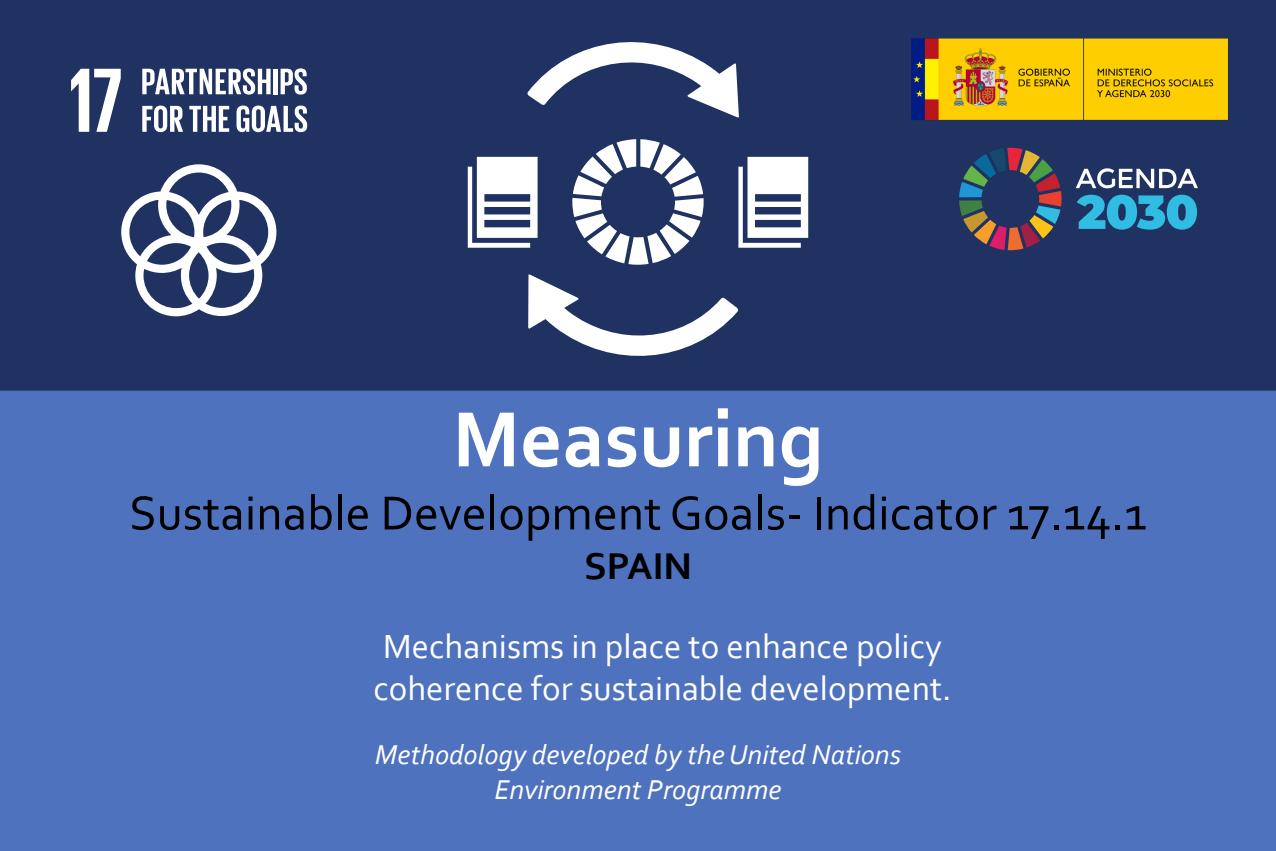
<style>
.page{position:relative;width:1276px;height:851px;background:#fff}
.page>*{position:absolute;margin:0;border:0;box-sizing:border-box;transform-origin:0 0}
.t1{font:700 82px "Corbel";color:#fff}
.t2{font:50px "Corbel";color:#000}
.t3{font:700 39px "Corbel";color:#000}
.t4{font:35px/42px "Corbel";color:#fff}
.t5{font:italic 28.5px/34.2px "Corbel";color:#fff;text-align:center}
</style>
<div class="page">
<div style="left:0;top:0;width:1276px;height:391px;background:#1f3262"></div>
<svg style="left:572px;top:139px;width:131px;height:126px"></svg>
<svg style="left:738px;top:157px;width:70px;height:91px"></svg>
<svg style="left:468px;top:157px;width:69px;height:91px"></svg>
<svg style="left:528px;top:274px;width:211px;height:82px"></svg>
<svg style="left:527px;top:42px;width:212px;height:76px"></svg>
<div style="left:0;top:391px;width:1276px;height:459px;background:#4e72be"></div>
<img style="left:911px;top:38px;width:318px;height:82px">
<svg style="left:1076px;top:195px;width:121px;height:34px"></svg>
<svg style="left:1076px;top:168px;width:122px;height:20px"></svg>
<svg style="left:959px;top:147px;width:102px;height:103px"></svg>
<svg style="left:142px;top:68px;width:129px;height:27px"></svg>
<div style="left:273px;top:69px;width:5px;height:25px;background:#fff"></div>
<svg style="left:281px;top:68px;width:26px;height:27px"></svg>
<svg style="left:71px;top:69px;width:50px;height:63px"></svg>
<svg style="left:142px;top:105px;width:41px;height:27px"></svg>
<svg style="left:189px;top:106px;width:40px;height:26px"></svg>
<svg style="left:236px;top:105px;width:71px;height:27px"></svg>
<svg style="left:121px;top:164px;width:155px;height:152px"></svg>
<h1 class="t1" style="left:452px;top:388px;width:373px">Measuring</h1>
<h2 class="t2" style="left:129px;top:481px;width:1019px">Sustainable Development Goals- Indicator 17.14.1</h2>
<p class="t3" style="left:584px;top:542px;width:109px">SPAIN</p>
<p class="t4" style="left:373px;top:624px;width:579px">Mechanisms in place to enhance policy coherence for sustainable development.</p>
<p class="t5" style="left:375px;top:737px;width:528px">Methodology developed by the United Nations<br>Environment Programme</p>
</div>
